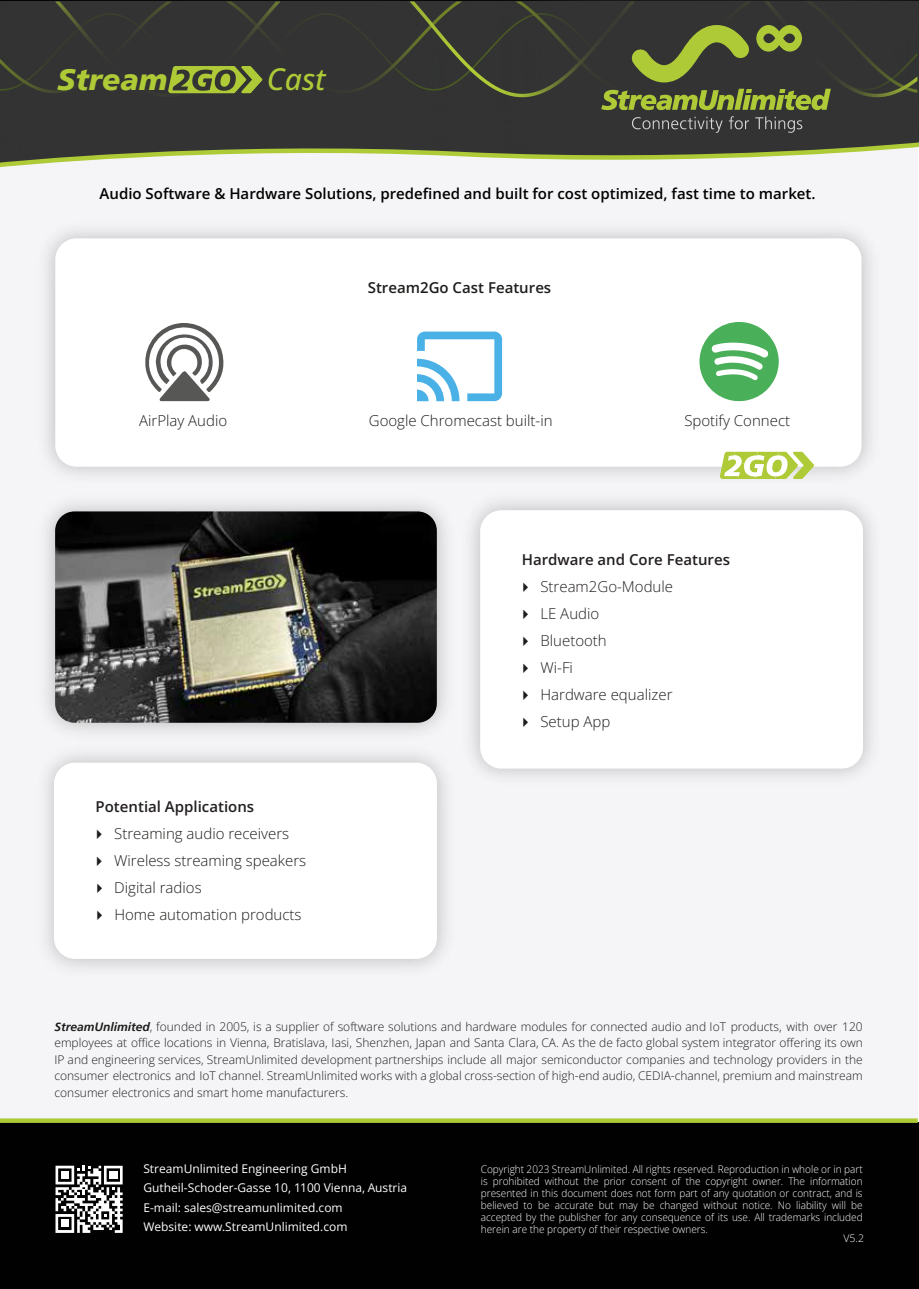
<style>
.page{position:relative;width:919px;height:1289px;background:#fff}
.page>*{position:absolute;margin:0;border:0;box-sizing:border-box;transform-origin:0 0}
.t1{font:italic 900 30px "Frutiger 76";color:#aecb37}
.t2{font:italic 500 30px "Open Sans";color:#aecb37}
.t3{font:300 15px "Open Sans";color:#1d1d1b}
.t4{font:600 15px "Open Sans";color:#000}
.t5{font:600 15px "Open Sans";color:#231e21}
.t6{font:300 15px "Open Sans";color:#231e21}
.t7{font:600 15px "Open Sans";color:#1d1d1b}
.t8{font:300 12px/16.5px "Open Sans";color:#1d1d1d;text-align:justify}
.t9{font:12px/19.5px "Open Sans";color:#fff}
.t10{font:300 10.5px/12px "Open Sans";color:#fff;text-align:justify;scale:.95 1}
.t11{font:300 10.5px "Open Sans";color:#fff}
.s1{color:#1d1d1b}
.s2{font-family:"Frutiger 66";font-weight:700;font-style:italic}
</style>
<div class="page">
<div style="left:0;top:0;width:917px;height:1288px;background:#f5f5f7"></div>
<div style="left:54px;top:762px;width:383px;height:197px;background:#fff;border-radius:21px"></div>
<div style="left:480px;top:510px;width:383px;height:258px;background:#fff;border-radius:21px"></div>
<div style="left:55px;top:238px;width:806px;height:229px;background:#fff;border-radius:21px"></div>
<img style="left:498px;top:0;width:420px;height:116px">
<div style="left:0;top:110px;width:449px;height:6px;background:#333"></div>
<svg style="left:0;top:116px;width:918px;height:52px"></svg>
<svg style="left:417px;top:331px;width:85px;height:70px"></svg>
<svg style="left:699px;top:322px;width:79px;height:79px"></svg>
<svg style="left:145px;top:323px;width:79px;height:78px"></svg>
<div style="left:0;top:1122px;width:918px;height:167px;background:#010101"></div>
<svg style="left:55px;top:1165px;width:68px;height:67px"></svg>
<div style="left:61px;top:1219px;width:8px;height:8px;background:#fff"></div>
<div style="left:61px;top:1171px;width:8px;height:7px;background:#fff"></div>
<div style="left:109px;top:1171px;width:8px;height:8px;background:#fff"></div>
<svg style="left:0;top:1118px;width:917px;height:4px;background:#b4ce49"></svg>
<svg style="left:0;top:1px;width:917px;height:109px;background:#3d4033"></svg>
<svg style="left:719px;top:452px;width:95px;height:27px"></svg>
<img style="left:55px;top:511px;width:382px;height:212px">
<h1 class="t1" style="left:57px;top:61px;width:111px">Stream</h1>
<h1 class="t2" style="left:267px;top:58px;width:60px">Cast</h1>
<p class="t4" style="left:100px;top:183px;width:717px">Audio Software &amp; Hardware Solutions, predefined and built for cost optimized, fast time to market.</p>
<p class="t7" style="left:368px;top:277px;width:185px">Stream2Go Cast Features</p>
<p class="t3" style="left:139px;top:410px;width:90px">AirPlay Audio</p>
<p class="t3" style="left:369px;top:410px;width:185px">Google Chromecast built-in</p>
<p class="t3" style="left:684px;top:410px;width:107px">Spotify Connect</p>
<p class="t5" style="left:96px;top:796px;width:160px">Potential Applications</p>
<p class="t3" style="left:92px;top:823px;width:199px">✔ Streaming audio receivers</p>
<p class="t3" style="left:92px;top:850px;width:216px">✔ Wireless streaming speakers</p>
<p class="t3" style="left:92px;top:877px;width:111px">✔ Digital radios</p>
<p class="t3" style="left:92px;top:904px;width:211px">✔ Home automation products</p>
<p class="t5" style="left:522px;top:549px;width:210px">Hardware and Core Features</p>
<p class="t6" style="left:518px;top:576px;width:157px"><span class="s1">✔</span> Stream2Go-Module</p>
<p class="t6" style="left:518px;top:603px;width:83px"><span class="s1">✔</span> LE Audio</p>
<p class="t6" style="left:518px;top:630px;width:90px"><span class="s1">✔</span> Bluetooth</p>
<p class="t3" style="left:518px;top:657px;width:57px">✔ Wi-Fi</p>
<p class="t3" style="left:518px;top:684px;width:156px">✔ Hardware equalizer</p>
<p class="t3" style="left:518px;top:711px;width:94px">✔ Setup App</p>
<p class="t8" style="left:54px;top:1017px;width:809px"><span class="s2">StreamUnlimited</span>, founded in 2005, is a supplier of software solutions and hardware modules for connected audio and IoT products, with over 120 employees at office locations in Vienna, Bratislava, Iasi, Shenzhen, Japan and Santa Clara, CA. As the de facto global system integrator offering its own IP and engineering services, StreamUnlimited development partnerships include all major semiconductor companies and technology providers in the consumer electronics and IoT channel. StreamUnlimited works with a global cross-section of high-end audio, CEDIA-channel, premium and mainstream consumer electronics and smart home manufacturers.</p>
<p class="t9" style="left:143px;top:1158px;width:265px">StreamUnlimited Engineering GmbH Gutheil-Schoder-Gasse 10, 1100 Vienna, Austria E-mail: sales@streamunlimited.com<br>Website: www.StreamUnlimited.com</p>
<p class="t10" style="left:481px;top:1162px;width:403px">Copyright 2023 StreamUnlimited. All rights reserved. Reproduction in whole or in part is prohibited without the prior consent of the copyright owner. The information presented in this document does not form part of any quotation or contract, and is believed to be accurate but may be changed without notice. No liability will be accepted by the publisher for any consequence of its use. All trademarks included herein are the property of their respective owners.</p>
<p class="t11" style="left:843px;top:1231px;width:22px">V5.2</p>
</div>
